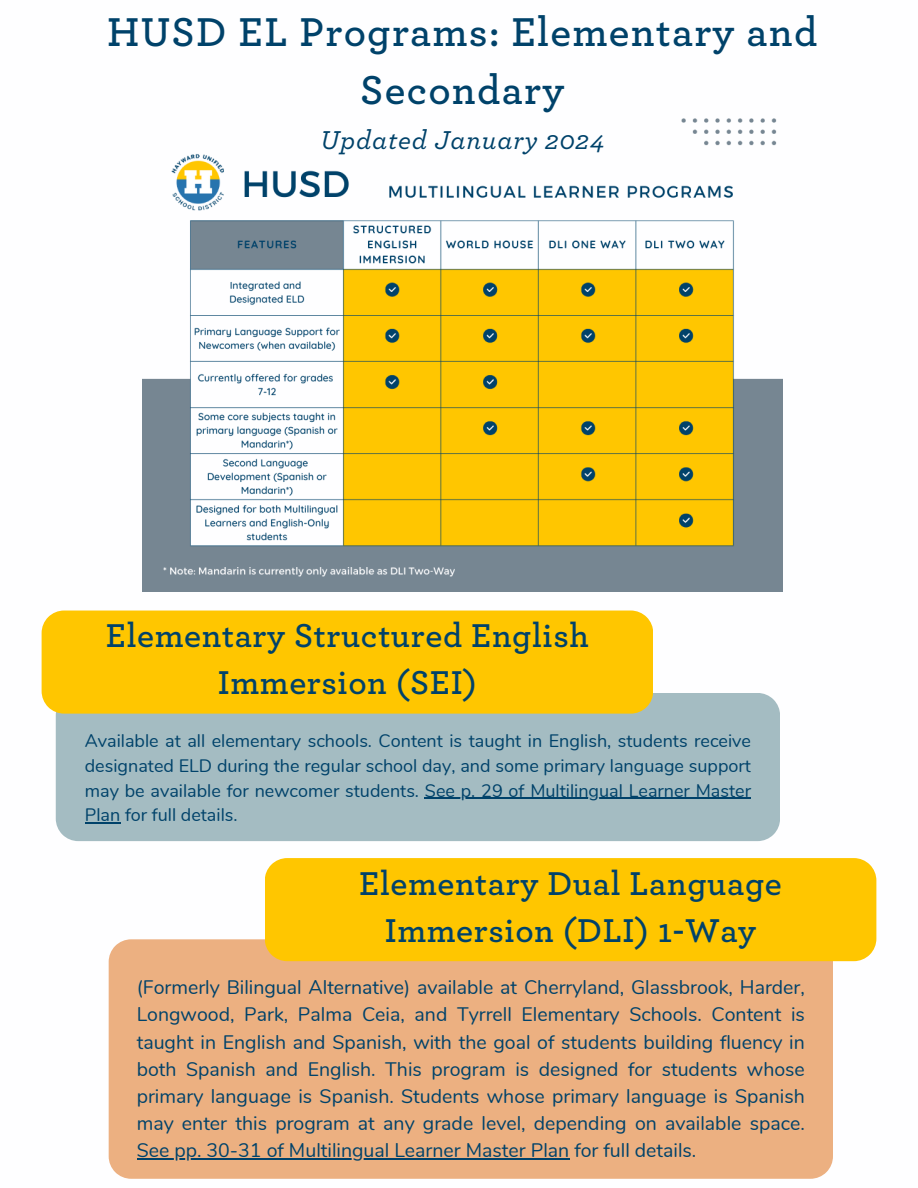
<style>
.page{position:relative;width:918px;height:1188px;background:#fff}
.page>*{position:absolute;margin:0;border:0;box-sizing:border-box;transform-origin:0 0}
.t1{font:600 42.15px/58.8px "Archer";letter-spacing:.03em;color:#00426a;text-align:center}
.t2{font:600 34.65px/47.4px "Archer";letter-spacing:.015em;color:#00426a;text-align:center}
.t3{font:italic 500 27.15px "Archer";letter-spacing:.03em;color:#00426a}
.t4{font:19.5px/27.2px "Nunito";color:#00426a;text-align:justify}
.t5{font:18px/24.9px "Nunito";color:#00426a;text-align:justify}
</style>
<div class="page">
<div style="left:56px;top:693px;width:724px;height:148px;background:#a4bcc2"></div>
<div style="left:42px;top:611px;width:611px;height:103px;background:#ffc600"></div>
<div style="left:109px;top:939px;width:724px;height:240px;background:#ecb081"></div>
<div style="left:265px;top:858px;width:611px;height:103px;background:#ffc600"></div>
<img style="left:142px;top:118px;width:640px;height:474px">
<hr style="left:425px;top:798px;width:326px;height:1px;background:#00426a">
<hr style="left:85px;top:823px;width:35px;height:1px;background:#00426a">
<hr style="left:137px;top:1158px;width:432px;height:1px;background:#00426a">
<p class="t1" style="left:107px;top:4px;width:712px">HUSD EL Programs: Elementary and<br>Secondary</p>
<p class="t3" style="left:320px;top:127px;width:286px">Updated January 2024</p>
<p class="t2" style="left:106px;top:613px;width:484px">Elementary Structured English<br>Immersion (SEI)</p>
<p class="t5" style="left:85px;top:728px;width:668px">Available at all elementary schools. Content is taught in English, students receive designated ELD during the regular school day, and some primary language support may be available for newcomer students. See p. 29 of Multilingual Learner Master Plan for full details.</p>
<p class="t2" style="left:359px;top:861px;width:424px">Elementary Dual Language<br>Immersion (DLI) 1-Way</p>
<p class="t4" style="left:137px;top:974px;width:670px">(Formerly Bilingual Alternative) available at Cherryland, Glassbrook, Harder, Longwood, Park, Palma Ceia, and Tyrrell Elementary Schools. Content is taught in English and Spanish, with the goal of students building fluency in both Spanish and English. This program is designed for students whose primary language is Spanish. Students whose primary language is Spanish may enter this program at any grade level, depending on available space.<br>See pp. 30-31 of Multilingual Learner Master Plan for full details.</p>
</div>
